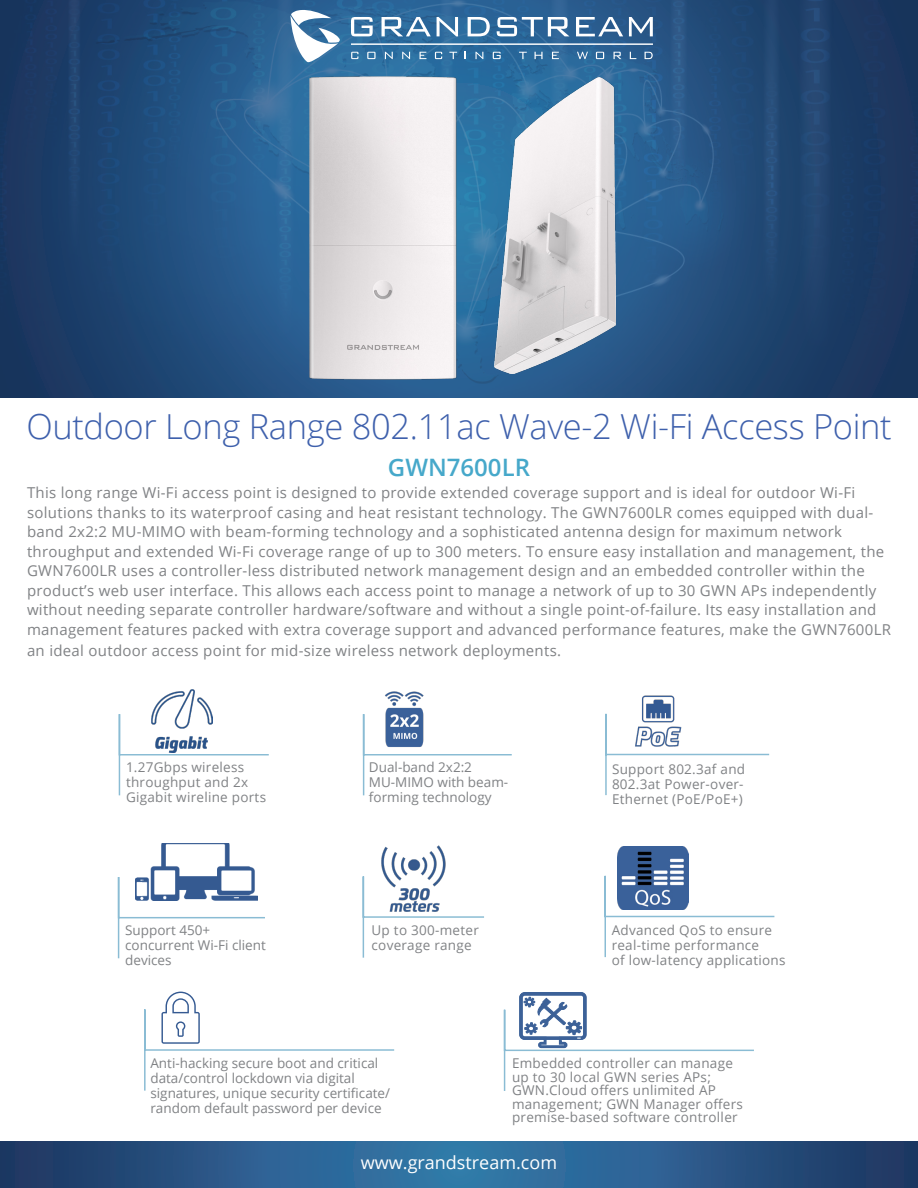
<style>
.page{position:relative;width:918px;height:1188px;background:#fff}
.page>*{position:absolute;margin:0;border:0;box-sizing:border-box;transform-origin:0 0}
.t1{font:300 34.5px "Open Sans";letter-spacing:-.01em;color:#3e60ac}
.t2{font:600 24px "Open Sans";color:#46a8ca}
.t3{font:18px "Open Sans";color:#fff}
.t4{font:15px/19.5px "Open Sans";letter-spacing:.02em;color:#808285}
.t5{font:13.5px/15px "Open Sans";letter-spacing:.02em;color:#808285}
.t6{font:13.5px/15px "Open Sans";color:#808285}
</style>
<div class="page">
<img style="left:0;top:0;width:918px;height:397px">
<svg style="left:291px;top:10px;width:49px;height:52px"></svg>
<svg style="left:351px;top:17px;width:22px;height:19px"></svg>
<svg style="left:382px;top:17px;width:49px;height:19px"></svg>
<svg style="left:437px;top:17px;width:21px;height:19px"></svg>
<svg style="left:468px;top:17px;width:22px;height:19px"></svg>
<svg style="left:497px;top:17px;width:72px;height:19px"></svg>
<svg style="left:576px;top:17px;width:47px;height:19px"></svg>
<svg style="left:629px;top:17px;width:24px;height:19px"></svg>
<svg style="left:351px;top:52px;width:7px;height:7px"></svg>
<svg style="left:367px;top:52px;width:9px;height:7px"></svg>
<svg style="left:385px;top:52px;width:8px;height:7px"></svg>
<svg style="left:402px;top:52px;width:8px;height:7px"></svg>
<svg style="left:420px;top:52px;width:6px;height:7px"></svg>
<svg style="left:435px;top:52px;width:7px;height:7px"></svg>
<svg style="left:449px;top:52px;width:8px;height:7px"></svg>
<svg style="left:476px;top:52px;width:7px;height:7px"></svg>
<svg style="left:493px;top:52px;width:8px;height:7px"></svg>
<svg style="left:519px;top:52px;width:8px;height:7px"></svg>
<svg style="left:535px;top:52px;width:8px;height:7px"></svg>
<svg style="left:552px;top:52px;width:7px;height:7px"></svg>
<svg style="left:645px;top:52px;width:8px;height:7px"></svg>
<svg style="left:596px;top:52px;width:8px;height:7px"></svg>
<svg style="left:614px;top:52px;width:7px;height:7px"></svg>
<svg style="left:630px;top:52px;width:6px;height:7px"></svg>
<svg style="left:577px;top:52px;width:11px;height:7px"></svg>
<hr style="left:351px;top:44px;width:302px;height:1px;background:#fff">
<svg style="left:0;top:1142px;width:918px;height:46px;background:#295988"></svg>
<svg style="left:118px;top:714px;width:151px;height:82px"></svg>
<svg style="left:362px;top:714px;width:150px;height:82px"></svg>
<svg style="left:605px;top:713px;width:165px;height:83px"></svg>
<svg style="left:117px;top:877px;width:148px;height:82px"></svg>
<svg style="left:604px;top:875px;width:171px;height:83px"></svg>
<svg style="left:362px;top:876px;width:122px;height:82px"></svg>
<img style="left:151px;top:690px;width:62px;height:63px">
<img style="left:374px;top:691px;width:61px;height:60px">
<img style="left:622px;top:695px;width:71px;height:59px">
<img style="left:135px;top:844px;width:122px;height:57px">
<img style="left:617px;top:846px;width:72px;height:63px">
<svg style="left:144px;top:992px;width:251px;height:99px"></svg>
<svg style="left:503px;top:992px;width:251px;height:99px"></svg>
<img style="left:302px;top:68px;width:163px;height:320px">
<img style="left:495px;top:78px;width:120px;height:296px">
<img style="left:381px;top:845px;width:65px;height:67px">
<p class="t1" style="left:26px;top:403px;width:867px">Outdoor Long Range 802.11ac Wave-2 Wi-Fi Access Point</p>
<p class="t4" style="left:27px;top:483px;width:866px">This long range Wi-Fi access point is designed to provide extended coverage support and is ideal for outdoor Wi-Fi solutions thanks to its waterproof casing and heat resistant technology. The GWN7600LR comes equipped with dual&shy;band 2x2:2 MU-MIMO with beam-forming technology and a sophisticated antenna design for maximum network throughput and extended Wi-Fi coverage range of up to 300 meters. To ensure easy installation and management, the GWN7600LR uses a controller-less distributed network management design and an embedded controller within the product’s web user interface. This allows each access point to manage a network of up to 30 GWN APs independently without needing separate controller hardware/software and without a single point-of-failure. Its easy installation and management features packed with extra coverage support and advanced performance features, make the GWN7600LR</p>
<p class="t4" style="left:27px;top:640px;width:536px">an ideal outdoor access point for mid-size wireless network deployments.</p>
<p class="t2" style="left:388px;top:451px;width:144px">GWN7600LR</p>
<p class="t5" style="left:126px;top:759px;width:142px">1.27Gbps wireless throughput and 2x<br>Gigabit wireline ports</p>
<p class="t6" style="left:369px;top:759px;width:105px">Dual-band 2x2:2</p>
<p class="t6" style="left:369px;top:774px;width:141px">MU-MIMO with beam&shy;forming technology</p>
<p class="t5" style="left:612px;top:761px;width:135px;text-align:justify">Support 802.3af and 802.3at Power-over-Ethernet (PoE/PoE+)</p>
<p class="t6" style="left:125px;top:923px;width:142px">Support 450+ concurrent Wi-Fi client devices</p>
<p class="t5" style="left:612px;top:922px;width:162px">Advanced QoS to ensure real-time performance</p>
<p class="t5" style="left:372px;top:922px;width:109px">Up to 300-meter</p>
<p class="t5" style="left:372px;top:937px;width:102px">coverage range</p>
<p class="t5" style="left:612px;top:952px;width:175px">of low-latency applications</p>
<p class="t6" style="left:150px;top:1055px;width:241px">Anti-hacking secure boot and critical data/control lockdown via digital signatures, unique security certificate/ random default password per device</p>
<p class="t5" style="left:512px;top:1056px;width:222px">Embedded controller can manage</p>
<p class="t5" style="left:512px;top:1069px;width:200px">up to 30 local GWN series APs;</p>
<p class="t5" style="left:512px;top:1083px;width:206px">GWN.Cloud offers unlimited AP</p>
<p class="t5" style="left:512px;top:1096px;width:232px">management; GWN Manager offers</p>
<p class="t5" style="left:512px;top:1110px;width:227px">premise-based software controller</p>
<p class="t3" style="left:361px;top:1151px;width:198px">www.grandstream.com</p>
</div>
